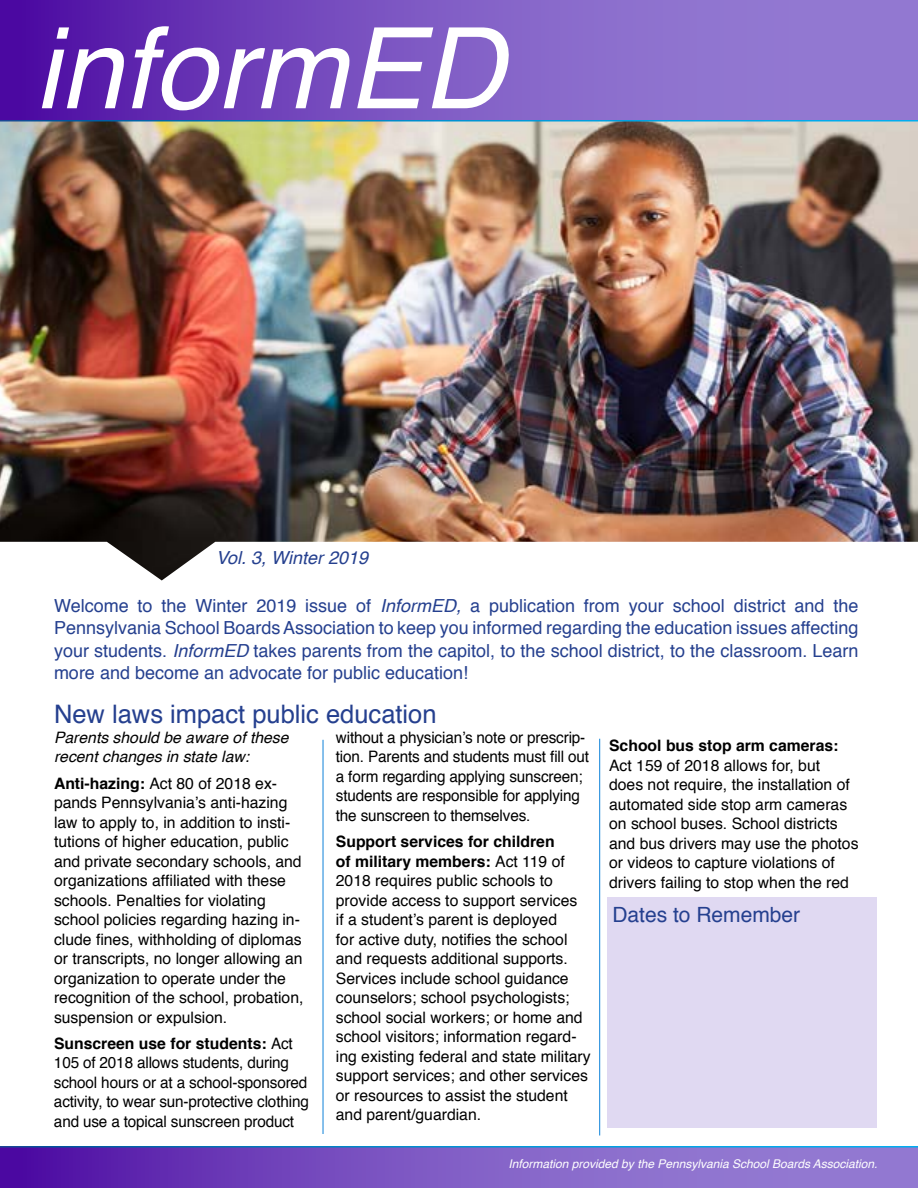
<style>
.page{position:relative;width:918px;height:1188px;background:#fff}
.page>*{position:absolute;margin:0;border:0;box-sizing:border-box;transform-origin:0 0}
.t1{font:italic 112.65px "Helvetica";color:#fff}
.t2{font:25.5px "Helvetica";color:#25408f}
.t3{font:21px "Helvetica";color:#25408f}
.t4{font:18px/22.5px "Helvetica";color:#25408f;text-align:justify}
.t5{font:italic 18px "Helvetica";color:#25408f}
.t6{font:15.75px/19.5px "Helvetica";color:#000}
.t7{font:italic 15.75px/19.5px "Helvetica";color:#000}
.t8{font:700 15.75px "Helvetica";color:#000}
.t9{font:italic 12px "Helvetica";color:#fff}
.s1{font-style:italic}
.s2{font-weight:700}
</style>
<div class="page">
<svg style="left:0;top:1146px;width:918px;height:42px;background:#7655c1"></svg>
<img style="left:0;top:122px;width:918px;height:458px">
<svg style="left:0;top:0;width:918px;height:122px;background:#7853c0"></svg>
<hr style="left:323px;top:740px;width:1px;height:394px;background:#0e82d9">
<hr style="left:599px;top:739px;width:1px;height:397px;background:#0e82d9">
<div style="left:607px;top:897px;width:270px;height:231px;background:#e0d9f2"></div>
<h1 class="t1" style="left:35px;top:-20px;width:471px">informED</h1>
<p class="t5" style="left:216px;top:544px;width:154px">Vol. 3, Winter 2019</p>
<p class="t4" style="left:54px;top:595px;width:806px">Welcome to the Winter 2019 issue of <span class="s1">InformED,</span> a publication from your school district and the Pennsylvania School Boards Association to keep you informed regarding the education issues affecting your students. <span class="s1">InformED</span> takes parents from the capitol, to the school district, to the classroom. Learn more and become an advocate for public education!</p>
<h2 class="t2" style="left:54px;top:695px;width:384px">New laws impact public education</h2>
<p class="t7" style="left:54px;top:728px;width:236px">Parents should be aware of these recent changes in state law:</p>
<p class="t6" style="left:54px;top:774px;width:251px"><span class="s2">Anti-hazing:</span> Act 80 of 2018 ex&shy;pands Pennsylvania’s anti-hazing law to apply to, in addition to insti&shy;tutions of higher education, public and private secondary schools, and organizations affiliated with these schools. Penalties for violating school policies regarding hazing in&shy;clude fines, withholding of diplomas or transcripts, no longer allowing an organization to operate under the recognition of the school, probation, suspension or expulsion.</p>
<p class="t6" style="left:54px;top:1034px;width:256px"><span class="s2">Sunscreen use for students:</span> Act 105 of 2018 allows students, during school hours or at a school-sponsored activity, to wear sun-protective clothing and use a topical sunscreen product</p>
<p class="t6" style="left:336px;top:728px;width:255px">without a physician’s note or prescrip&shy;tion. Parents and students must fill out a form regarding applying sunscreen; students are responsible for applying the sunscreen to themselves.</p>
<p class="t6" style="left:336px;top:832px;width:256px"><span class="s2">Support services for children<br>of military members:</span> Act 119 of 2018 requires public schools to provide access to support services<br>if a student’s parent is deployed<br>for active duty, notifies the school and requests additional supports.<br>Services include school guidance counselors; school psychologists; school social workers; or home and school visitors; information regard&shy;ing existing federal and state military support services; and other services or resources to assist the student and parent/guardian.</p>
<p class="t8" style="left:609px;top:733px;width:231px">School bus stop arm cameras:</p>
<p class="t6" style="left:609px;top:756px;width:251px">Act 159 of 2018 allows for, but<br>does not require, the installation of automated side stop arm cameras on school buses. School districts and bus drivers may use the photos or videos to capture violations of drivers failing to stop when the red</p>
<h3 class="t3" style="left:612px;top:898px;width:189px">Dates to Remember</h3>
<p class="t9" style="left:509px;top:1154px;width:370px">Information provided by the Pennsylvania School Boards Association.</p>
</div>
